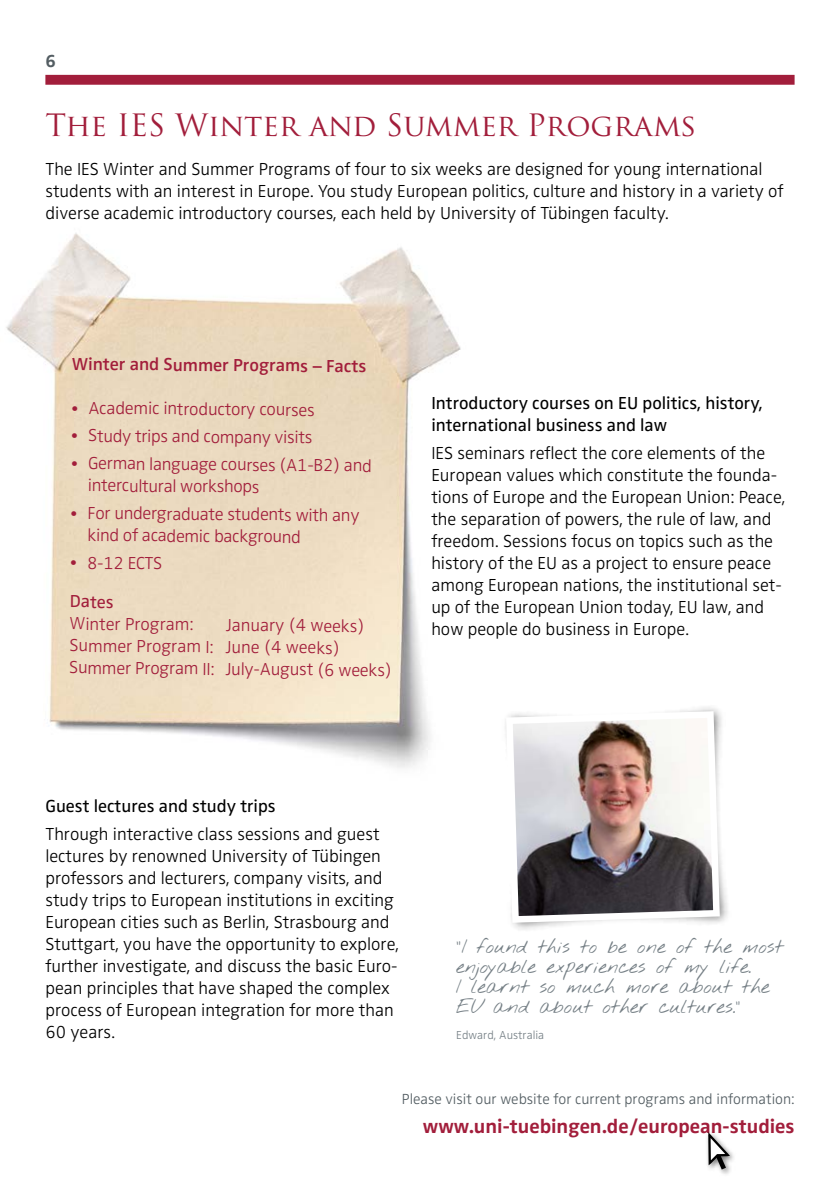
<style>
.page{position:relative;width:840px;height:1191px;background:#fff}
.page>*{position:absolute;margin:0;border:0;box-sizing:border-box;transform-origin:0 0}
.t1{font:30px "Trajan Pro";color:#a21e3b}
.t2{font:700 20.2px "Zwo OT";color:#a21e3b}
.t3{font:20px/20px "Nothing You Could Do";color:#768086}
.t4{font:300 18px/22px "Zwo OT";color:#000}
.t5{font:300 18px/21.8px "Zwo OT";letter-spacing:-.025em;color:#a21e3b}
.t6{font:18px/22px "Zwo OT";color:#000}
.t7{font:600 18px "Zwo OT";letter-spacing:-.01em;color:#a21e3b}
.t8{font:700 18px "Zwo OT";color:#535d62}
.t9{font:300 15.2px "Zwo OT";color:#535d62}
.t10{font:300 12px "Zwo OT";color:#768086}
.s1{font-size:16px}
.s2{font-weight:400}
</style>
<div class="page">
<div style="left:45px;top:75px;width:749px;height:10px;background:#a21e3b"></div>
<img style="left:6px;top:233px;width:455px;height:535px">
<img style="left:514px;top:707px;width:214px;height:223px">
<img style="left:505px;top:708px;width:217px;height:218px">
<div style="left:705px;top:1130px;width:31px;height:46px;background:#000;opacity:.52"></div>
<svg style="left:706px;top:1130px;width:25px;height:44px"></svg>
<p class="t8" style="left:45px;top:50px;width:12px">6</p>
<h1 class="t1" style="left:45px;top:106px;width:652px">The IES Winter and Summer Programs</h1>
<p class="t4" style="left:45px;top:158px;width:739px">The IES Winter and Summer Programs of four to six weeks are designed for young international students with an interest in Europe. You study European politics, culture and history in a variety of diverse academic introductory courses, each held by University of Tübingen faculty.</p>
<p class="t7" style="left:72px;top:354px;width:296px">Winter and Summer Programs – Facts</p>
<p class="t5" style="left:71px;top:398px;width:245px"><span class="s1">•</span> Academic introductory courses</p>
<p class="t5" style="left:71px;top:426px;width:243px"><span class="s1">•</span> Study trips and company visits</p>
<p class="t5" style="left:88px;top:454px;width:285px;text-indent:-17px"><span class="s1">•</span> German language courses (A1-B2) and intercultural workshops</p>
<p class="t5" style="left:87px;top:503px;width:273px;text-indent:-17px"><span class="s1">•</span> For undergraduate students with any kind of academic background</p>
<p class="t5" style="left:70px;top:544px;width:94px;line-height:38.8px"><span class="s1">•</span> 8-12 ECTS<br><span class="s2">Dates</span></p>
<p class="t5" style="left:70px;top:613px;width:125px">Winter Program:</p>
<p class="t5" style="left:69px;top:615px;width:324px;text-indent:156px">January (4 weeks)<br>Summer Program I: June (4 weeks)<br>Summer Program II: July-August (6 weeks)</p>
<p class="t6" style="left:431px;top:392px;width:332px">Introductory courses on EU politics, history, international business and law</p>
<p class="t4" style="left:431px;top:442px;width:355px">IES seminars reflect the core elements of the European values which constitute the founda&shy;tions of Europe and the European Union: Peace, the separation of powers, the rule of law, and freedom. Sessions focus on topics such as the history of the EU as a project to ensure peace among European nations, the institutional set&shy;up of the European Union today, EU law, and how people do business in Europe.</p>
<p class="t6" style="left:45px;top:795px;width:232px">Guest lectures and study trips</p>
<p class="t4" style="left:45px;top:823px;width:355px">Through interactive class sessions and guest lectures by renowned University of Tübingen professors and lecturers, company visits, and study trips to European institutions in exciting European cities such as Berlin, Strasbourg and Stuttgart, you have the opportunity to explore, further investigate, and discuss the basic Euro&shy;pean principles that have shaped the complex process of European integration for more than 60 years.</p>
<p class="t3" style="left:456px;top:937px;width:328px">“I found this to be one of the most enjoyable experiences of my life.<br>I learnt so much more about the<br>EU and about other cultures.“</p>
<p class="t10" style="left:456px;top:1027px;width:89px">Edward, Australia</p>
<p class="t9" style="left:401px;top:1089px;width:394px">Please visit our website for current programs and information:</p>
<p class="t2" style="left:422px;top:1114px;width:373px">www.uni-tuebingen.de/european-studies</p>
</div>
